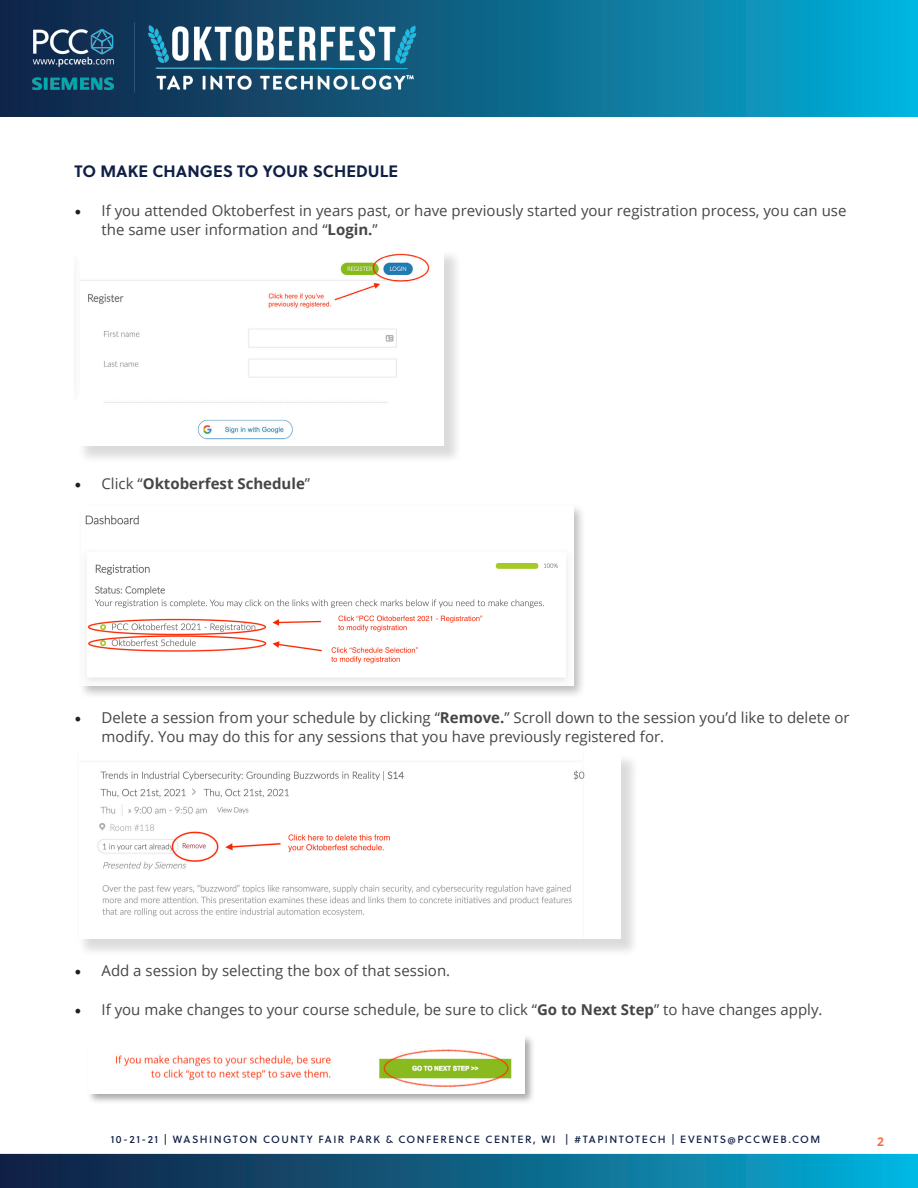
<style>
.page{position:relative;width:918px;height:1188px;background:#fff}
.page>*{position:absolute;margin:0;border:0;box-sizing:border-box;transform-origin:0 0}
.t1{font:700 16.5px "Soleil";letter-spacing:.005em;color:#101f46}
.t2{font:15px/19.5px "Open Sans";color:#454647}
.t3{font:700 15px "Open Sans";color:#454647}
.t4{font:700 12px "Open Sans";color:#f36e47}
.t5{font:10.5px "Soleil Bk";letter-spacing:.14em;color:#101f46}
.s1{font-family:"Minion Pro";font-size:18px;color:#231f20}
.s2{font-weight:700}
.s3{font-family:"Minion Pro";font-weight:400;font-size:18px;color:#231f20}
.s4{font-weight:400}
</style>
<div class="page">
<div style="left:0;top:1154px;width:918px;height:34px;background:linear-gradient(to right,#151839,#07aed6)"></div>
<div style="left:0;top:0;width:918px;height:116px;background:linear-gradient(to right,#151d3e,#07add4)"></div>
<img style="left:27px;top:15px;width:391px;height:84px">
<div style="left:87px;top:1034px;width:449px;height:71px;background:#231f20;opacity:.39"></div>
<img style="left:89px;top:1036px;width:435px;height:57px">
<div style="left:78px;top:503px;width:508px;height:196px;background:#231f20;opacity:.29"></div>
<img style="left:82px;top:507px;width:491px;height:179px">
<div style="left:77px;top:249px;width:385px;height:215px;background:#231f20;opacity:.16"></div>
<img style="left:77px;top:249px;width:367px;height:197px">
<div style="left:77px;top:754px;width:562px;height:203px;background:#231f20;opacity:.16"></div>
<img style="left:77px;top:754px;width:544px;height:185px">
<p class="t1" style="left:75px;top:158px;width:325px">TO MAKE CHANGES TO YOUR SCHEDULE</p>
<p class="t2" style="left:102px;top:200px;width:746px;text-indent:-27px"><span class="s1">•</span> If you attended Oktoberfest in years past, or have previously started your registration process, you can use the same user information and “<span class="s2">Login.</span>”</p>
<p class="t3" style="left:75px;top:473px;width:237px"><span class="s3">•</span> <span class="s4">Click “</span>Oktoberfest Schedule<span class="s4">”</span></p>
<p class="t2" style="left:102px;top:707px;width:750px;text-indent:-27px"><span class="s1">•</span> Delete a session from your schedule by clicking “<span class="s2">Remove.</span>” Scroll down to the session you’d like to delete or modify. You may do this for any sessions that you have previously registered for.</p>
<p class="t2" style="left:75px;top:960px;width:377px"><span class="s1">•</span> Add a session by selecting the box of that session.</p>
<p class="t2" style="left:75px;top:999px;width:750px"><span class="s1">•</span> If you make changes to your course schedule, be sure to click “<span class="s2">Go to Next Step</span>” to have changes apply.</p>
<p class="t5" style="left:111px;top:1131px;width:711px">10-21-21 | WASHINGTON COUNTY FAIR PARK &amp; CONFERENCE CENTER, WI | #TAPINTOTECH | EVENTS@PCCWEB.COM</p>
<p class="t4" style="left:877px;top:1133px;width:8px">2</p>
</div>
